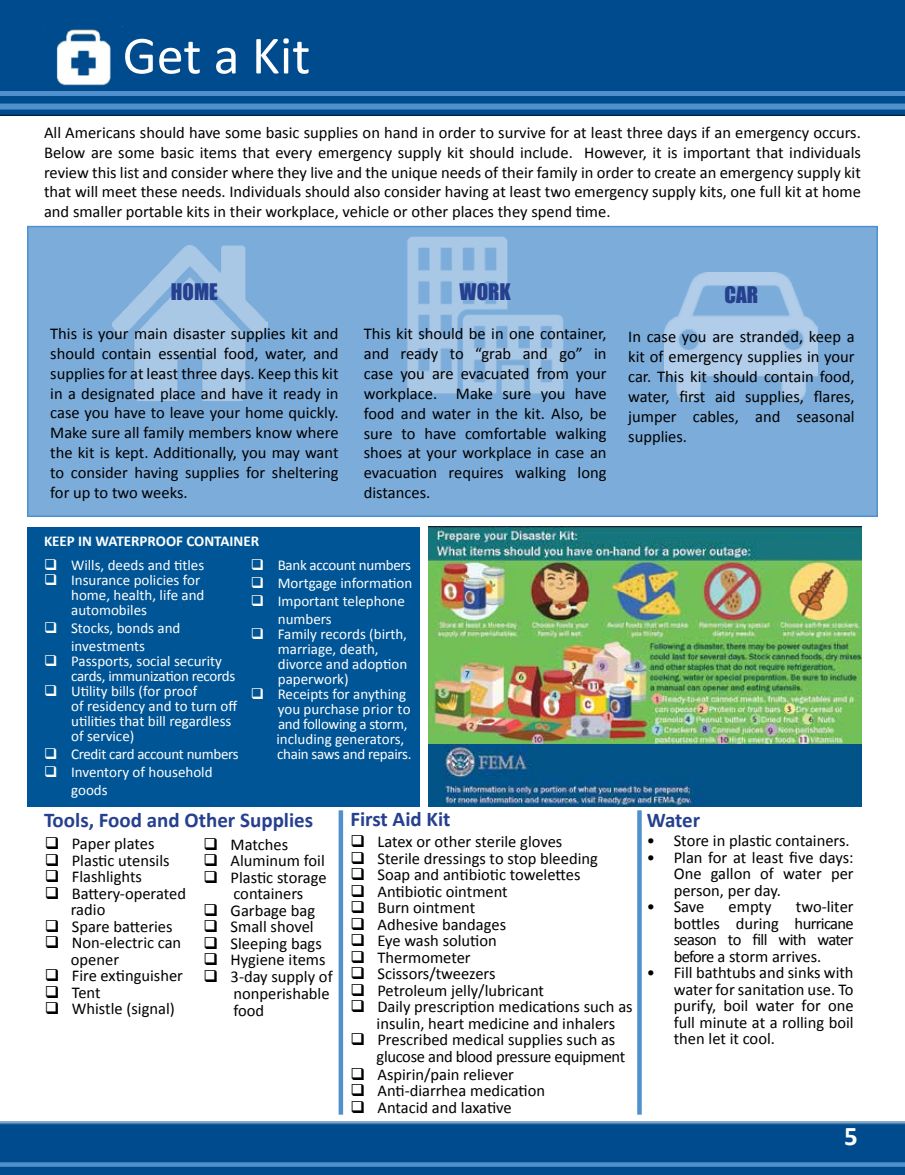
<style>
.page{position:relative;width:905px;height:1175px;background:#fff}
.page>*{position:absolute;margin:0;border:0;box-sizing:border-box;transform-origin:0 0}
.t1{font:54px "Calibri";color:#fff}
.t2{font:700 27px "Calibri";color:#fff}
.t3{font:700 21px "Calibri";color:#25408f}
.t4{font:21px "Impact";color:#25408f}
.t5{font:16.5px/16.5px "Calibri";color:#000;text-align:justify}
.t6{font:15px/15px "Calibri";color:#fff}
.t7{font:700 15px "Calibri";color:#fff}
</style>
<div class="page">
<div style="left:0;top:0;width:904px;height:119px;background:#004b8d"></div>
<div style="left:0;top:1120px;width:904px;height:54px;background:#000;opacity:.75"></div>
<svg style="left:0;top:104px;width:904px;height:6px;background:#498bc8"></svg>
<svg style="left:0;top:1162px;width:904px;height:4px;background:#498bc7"></svg>
<hr style="left:0;top:92px;width:904px;height:4px;background:#5091cd">
<div style="left:27px;top:226px;width:851px;height:291px;background:#7cacda;border:2px solid #5091cd"></div>
<img style="left:664px;top:272px;width:153px;height:128px">
<div style="left:27px;top:527px;width:392px;height:279px;background:#005596"></div>
<img style="left:112px;top:245px;width:155px;height:155px">
<img style="left:396px;top:226px;width:178px;height:168px">
<img style="left:56px;top:29px;width:55px;height:57px">
<img style="left:429px;top:527px;width:432px;height:217px">
<img style="left:429px;top:744px;width:432px;height:62px">
<div style="left:338px;top:810px;width:5px;height:304px;background:#5091cd"></div>
<svg style="left:637px;top:810px;width:4px;height:304px"></svg>
<h1 class="t1" style="left:123px;top:21px;width:189px">Get a Kit</h1>
<p class="t5" style="left:44px;top:123px;width:818px;line-height:19.8px">All Americans should have some basic supplies on hand in order to survive for at least three days if an emergency occurs.<br>Below are some basic items that every emergency supply kit should include. However, it is important that individuals review this list and consider where they live and the unique needs of their family in order to create an emergency supply kit that will meet these needs. Individuals should also consider having at least two emergency supply kits, one full kit at home and smaller portable kits in their workplace, vehicle or other places they spend time.</p>
<p class="t4" style="left:171px;top:275px;width:48px">HOME</p>
<p class="t5" style="left:50px;top:324px;width:290px;line-height:19.8px">This is your main disaster supplies kit and should contain essential food, water, and supplies for at least three days. Keep this kit in a designated place and have it ready in case you have to leave your home quickly.<br>Make sure all family members know where the kit is kept. Additionally, you may want to consider having supplies for sheltering for up to two weeks.</p>
<p class="t7" style="left:44px;top:531px;width:217px">KEEP IN WATERPROOF CONTAINER</p>
<p class="t4" style="left:459px;top:275px;width:53px">WORK</p>
<p class="t5" style="left:364px;top:324px;width:244px;line-height:19.8px">This kit should be in one container, and ready to “grab and go” in case you are evacuated from your workplace. Make sure you have food and water in the kit. Also, be sure to have comfortable walking shoes at your workplace in case an evacuation requires walking long distances.</p>
<p class="t6" style="left:71px;top:557px;width:135px">Wills, deeds and titles<br>Insurance policies for home, health, life and automobiles</p>
<p class="t6" style="left:71px;top:619px;width:111px;line-height:18px">Stocks, bonds and investments</p>
<p class="t6" style="left:71px;top:653px;width:168px">Passports, social security cards, immunization records<br>Utility bills (for proof<br>of residency and to turn off utilities that bill regardless of service)</p>
<p class="t6" style="left:71px;top:745px;width:169px;line-height:18px">Credit card account numbers<br>Inventory of household goods</p>
<p class="t6" style="left:278px;top:556px;width:136px;line-height:18px">Bank account numbers<br>Mortgage information<br>Important telephone numbers</p>
<p class="t6" style="left:276px;top:626px;width:136px">Family records (birth, marriage, death, divorce and adoption paperwork)<br>Receipts for anything you purchase prior to and following a storm, including generators, chain saws and repairs.</p>
<p class="t4" style="left:724px;top:278px;width:35px">CAR</p>
<p class="t5" style="left:628px;top:327px;width:228px;line-height:19.8px">In case you are stranded, keep a kit of emergency supplies in your car. This kit should contain food, water, first aid supplies, flares, jumper cables, and seasonal supplies.</p>
<p class="t3" style="left:44px;top:806px;width:271px">Tools, Food and Other Supplies</p>
<p class="t3" style="left:350px;top:805px;width:102px">First Aid Kit</p>
<p class="t5" style="left:376px;top:833px;width:257px;text-align:left">Latex or other sterile gloves<br>Sterile dressings to stop bleeding<br>Soap and antibiotic towelettes<br>Antibiotic ointment<br>Burn ointment<br>Adhesive bandages<br>Eye wash solution<br>Thermometer<br>Scissors/tweezers<br>Petroleum jelly/lubricant<br>Daily prescription medications such as insulin, heart medicine and inhalers<br>Prescribed medical supplies such as glucose and blood pressure equipment</p>
<p class="t5" style="left:377px;top:1066px;width:169px;text-align:left">Aspirin/pain reliever<br>Anti-diarrhea medication<br>Antacid and laxative</p>
<p class="t5" style="left:71px;top:835px;width:117px;text-align:left">Paper plates<br>Plastic utensils<br>Flashlights<br>Battery-operated radio<br>Spare batteries<br>Non-electric can opener<br>Fire extinguisher<br>Tent<br>Whistle (signal)</p>
<p class="t5" style="left:231px;top:836px;width:104px;text-align:left">Matches<br>Aluminum foil<br>Plastic storage containers<br>Garbage bag<br>Small shovel<br>Sleeping bags<br>Hygiene items<br>3-day supply of nonperishable food</p>
<p class="t3" style="left:646px;top:806px;width:55px">Water</p>
<p class="t5" style="left:646px;top:832px;width:204px">• Store in plastic containers.</p>
<p class="t5" style="left:673px;top:849px;width:181px;text-indent:-27px">• Plan for at least five days:<br>One gallon of water per person, per day.</p>
<p class="t5" style="left:646px;top:898px;width:59px">• Save</p>
<p class="t5" style="left:728px;top:898px;width:44px">empty</p>
<p class="t5" style="left:673px;top:898px;width:181px;text-indent:122px">two-liter bottles during hurricane season to fill with water before a storm arrives.</p>
<p class="t5" style="left:673px;top:964px;width:181px;text-indent:-27px">• Fill bathtubs and sinks with water for sanitation use. To purify, boil water for one full minute at a rolling boil then let it cool.</p>
<h2 class="t2" style="left:844px;top:1119px;width:15px">5</h2>
</div>
